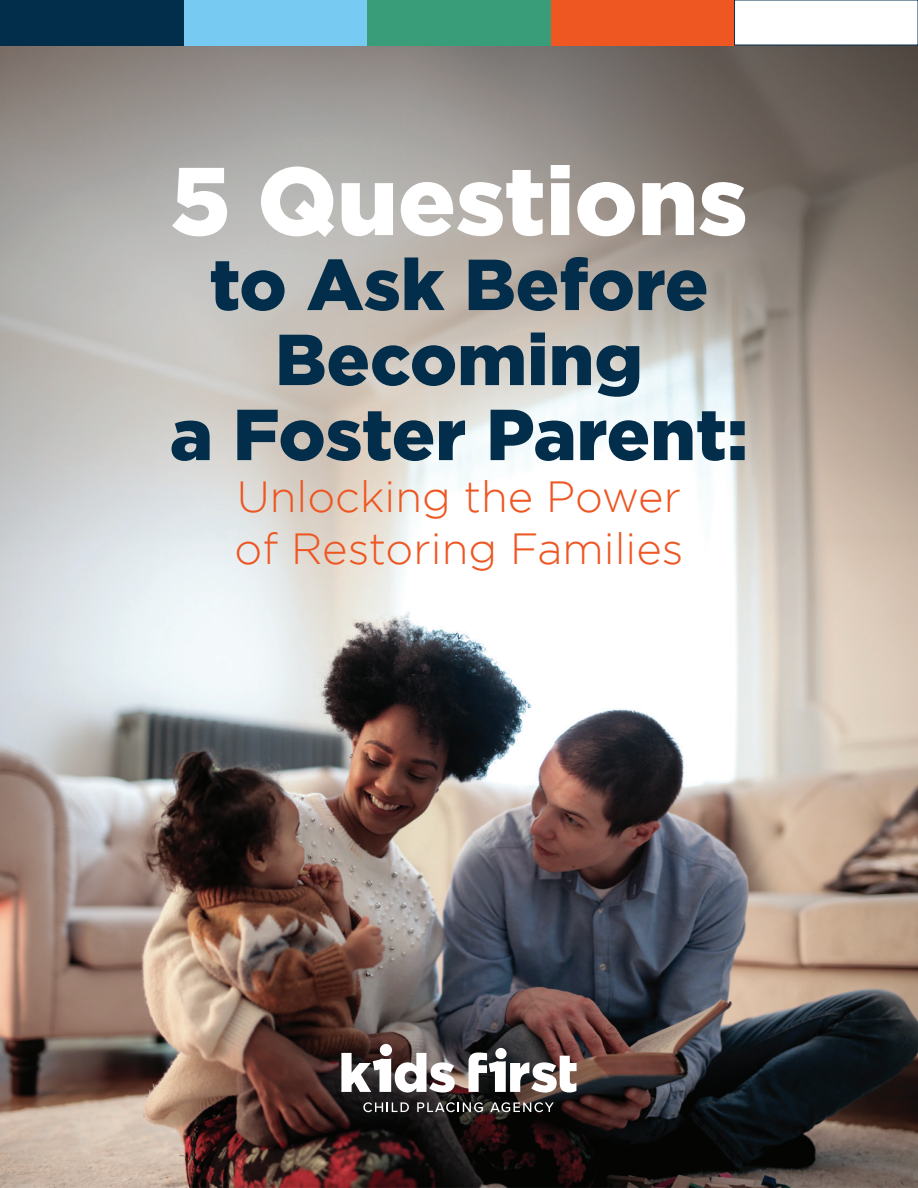
<style>
.page{position:relative;width:918px;height:1188px;background:#fff}
.page>*{position:absolute;margin:0;border:0;box-sizing:border-box;transform-origin:0 0}
.t1{font:900 96px "Gotham";color:#fff}
.t2{font:900 72px/75px "Gotham";color:#032e4b;text-align:center}
.t3{font:300 43.5px/52.2px "Gotham";color:#ee5622}
</style>
<div class="page">
<img style="left:0;top:0;width:918px;height:1188px">
<svg style="left:363px;top:1102px;width:46px;height:10px"></svg>
<svg style="left:417px;top:1102px;width:66px;height:10px"></svg>
<svg style="left:490px;top:1102px;width:64px;height:10px"></svg>
<svg style="left:341px;top:1053px;width:114px;height:40px"></svg>
<div style="left:380px;top:1044px;width:12px;height:12px;background:#fff;border-radius:50%"></div>
<div style="left:495px;top:1048px;width:12px;height:11px;background:#fff;border-radius:50%"></div>
<svg style="left:469px;top:1053px;width:108px;height:40px"></svg>
<div style="left:183px;top:0;width:184px;height:45px;background:#77cbf2"></div>
<div style="left:368px;top:0;width:183px;height:45px;background:#3a9d7a"></div>
<div style="left:551px;top:0;width:184px;height:45px;background:#ee5622"></div>
<div style="left:734px;top:0;width:184px;height:45px;background:#fff"></div>
<div style="left:0;top:0;width:183px;height:45px;background:#032e4b"></div>
<h1 class="t1" style="left:170px;top:146px;width:579px">5 Questions</h1>
<h2 class="t2" style="left:170px;top:245px;width:580px">to Ask Before<br>Becoming<br>a Foster Parent:</h2>
<p class="t3" style="left:235px;top:470px;width:450px">Unlocking the Power of Restoring Families</p>
</div>
